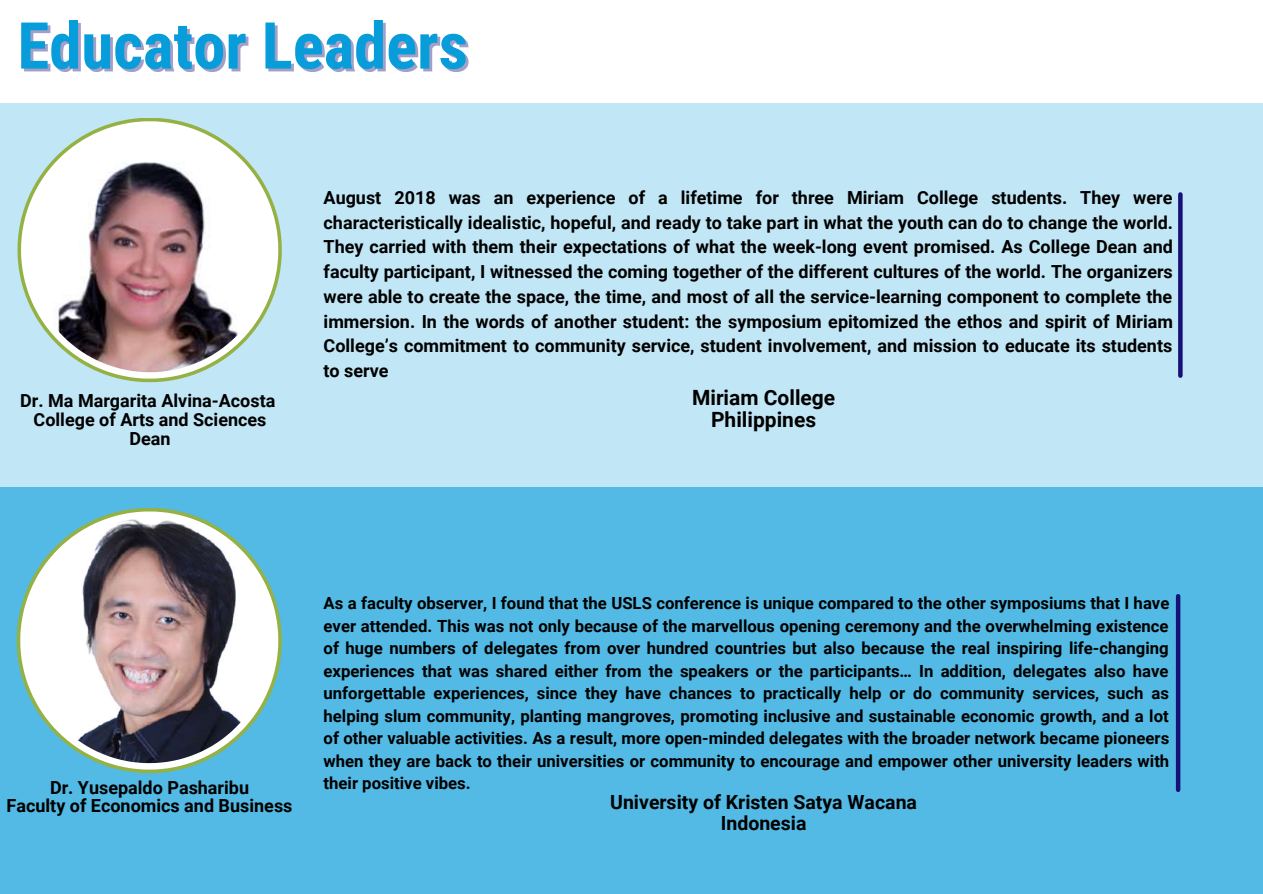
<style>
.page{position:relative;width:1263px;height:894px;background:#fff}
.page>*{position:absolute;margin:0;border:0;box-sizing:border-box;transform-origin:0 0}
.t1{font:700 64.65px "Roboto Condensed";color:#069dda}
.t2{font:700 21px/21.3px "Roboto";color:#000;text-align:center}
.t3{font:700 19.5px/20.2px "Roboto";color:#000;text-align:center}
.t4{font:700 18px/24.8px "Roboto";color:#000;text-align:center}
.t5{font:700 16.65px/22.5px "Roboto";color:#000;text-align:justify}
</style>
<div class="page">
<div style="left:0;top:103px;width:1263px;height:384px;background:#c1e6f5"></div>
<div style="left:0;top:487px;width:1263px;height:406px;background:#52bae5"></div>
<hr style="left:1176px;top:596px;width:4px;height:193px;background:#171177">
<div style="left:1178px;top:194px;width:5px;height:181px;background:#171177"></div>
<svg style="left:17px;top:508px;width:265px;height:265px"></svg>
<svg style="left:20px;top:511px;width:258px;height:258px"></svg>
<img style="left:27px;top:518px;width:245px;height:244px">
<svg style="left:18px;top:118px;width:264px;height:264px"></svg>
<svg style="left:21px;top:121px;width:257px;height:257px"></svg>
<img style="left:28px;top:128px;width:244px;height:244px">
<h1 class="t1" style="left:18px;top:9px;width:452px">Educator Leaders</h1>
<p class="t4" style="left:20px;top:391px;width:257px;line-height:18.8px">Dr. Ma Margarita Alvina-Acosta<br>College of Arts and Sciences<br>Dean</p>
<p class="t4" style="left:324px;top:185px;width:851px;text-align:justify">August 2018 was an experience of a lifetime for three Miriam College students. They were characteristically idealistic, hopeful, and ready to take part in what the youth can do to change the world.<br>They carried with them their expectations of what the week-long event promised. As College Dean and faculty participant, I witnessed the coming together of the different cultures of the world. The organizers were able to create the space, the time, and most of all the service-learning component to complete the immersion. In the words of another student: the symposium epitomized the ethos and spirit of Miriam College’s commitment to community service, student involvement, and mission to educate its students to serve</p>
<p class="t2" style="left:692px;top:387px;width:145px">Miriam College<br>Philippines</p>
<p class="t4" style="left:7px;top:778px;width:287px;line-height:18px">Dr. Yusepaldo Pasharibu<br>Faculty of Economics and Business</p>
<p class="t5" style="left:324px;top:592px;width:847px">As a faculty observer, I found that the USLS conference is unique compared to the other symposiums that I have ever attended. This was not only because of the marvellous opening ceremony and the overwhelming existence of huge numbers of delegates from over hundred countries but also because the real inspiring life-changing experiences that was shared either from the speakers or the participants… In addition, delegates also have unforgettable experiences, since they have chances to practically help or do community services, such as helping slum community, planting mangroves, promoting inclusive and sustainable economic growth, and a lot of other valuable activities. As a result, more open-minded delegates with the broader network became pioneers when they are back to their universities or community to encourage and empower other university leaders with their positive vibes.</p>
<p class="t3" style="left:610px;top:792px;width:308px">University of Kristen Satya Wacana<br>Indonesia</p>
</div>
